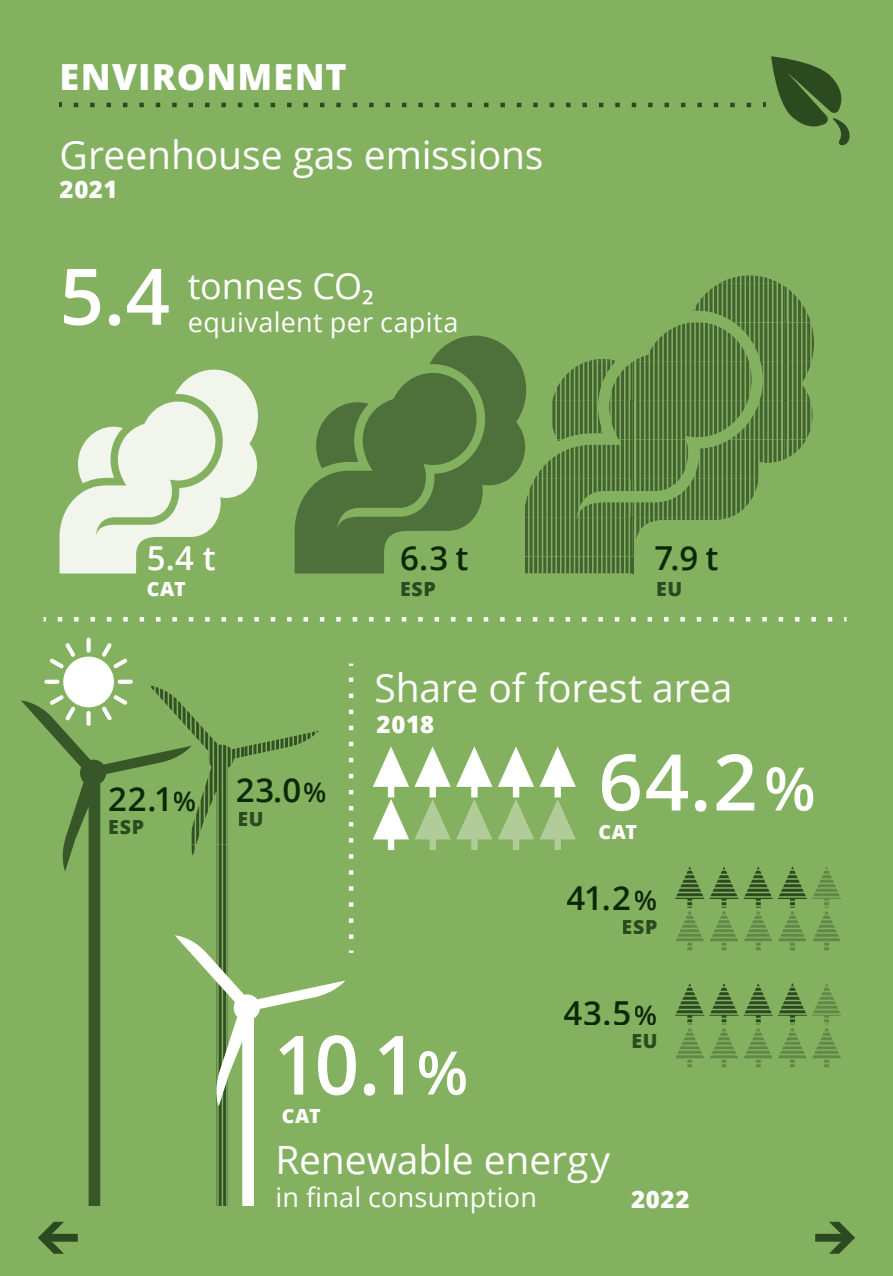
<style>
.page{position:relative;width:893px;height:1276px;background:#84b160}
.page>*{position:absolute;margin:0;border:0;box-sizing:border-box;transform-origin:0 0}
.t1{font:600 81.9px "Open Sans";color:#fff;scale:.95 1}
.t2{font:600 78px "Open Sans";color:#fff}
.t3{font:39px "Open Sans";letter-spacing:-.005em;color:#fff}
.t4{font:36px "Open Sans";letter-spacing:-.005em;color:#fff}
.t5{font:800 36px "Open Sans";letter-spacing:.03em;color:#fff}
.t6{font:600 33px "Open Sans";letter-spacing:.02em;color:#0c2806}
.t7{font:600 33px "Open Sans";color:#fff}
.t8{font:27px "Open Sans";letter-spacing:.01em;color:#fff}
.t9{font:800 24px "Open Sans";letter-spacing:.025em;color:#fff}
.t10{font:800 19.5px "Open Sans";letter-spacing:.035em;color:#2c4a1f}
.t11{font:800 19.5px "Open Sans";letter-spacing:.01em;color:#fff}
.s1{font-weight:600;font-size:78px}
.s2{font-family:"Myriad Pro"}
.s3{font-size:27px}
.s4{font-size:60px}
</style>
<div class="page">
<svg style="left:771px;top:56px;width:79px;height:89px"></svg>
<svg style="left:747px;top:103px;width:4px;height:4px"></svg>
<svg style="left:730px;top:103px;width:5px;height:4px"></svg>
<svg style="left:714px;top:103px;width:4px;height:4px"></svg>
<svg style="left:697px;top:103px;width:5px;height:4px"></svg>
<svg style="left:681px;top:103px;width:4px;height:4px"></svg>
<svg style="left:664px;top:103px;width:5px;height:4px"></svg>
<svg style="left:648px;top:103px;width:5px;height:4px"></svg>
<svg style="left:632px;top:103px;width:4px;height:4px"></svg>
<svg style="left:615px;top:103px;width:5px;height:4px"></svg>
<svg style="left:599px;top:103px;width:4px;height:4px"></svg>
<svg style="left:582px;top:103px;width:5px;height:4px"></svg>
<svg style="left:566px;top:103px;width:5px;height:4px"></svg>
<svg style="left:550px;top:103px;width:4px;height:4px"></svg>
<svg style="left:533px;top:103px;width:5px;height:4px"></svg>
<svg style="left:517px;top:103px;width:4px;height:4px"></svg>
<svg style="left:500px;top:103px;width:5px;height:4px"></svg>
<svg style="left:484px;top:103px;width:4px;height:4px"></svg>
<svg style="left:468px;top:103px;width:4px;height:4px"></svg>
<svg style="left:451px;top:103px;width:5px;height:4px"></svg>
<svg style="left:435px;top:103px;width:4px;height:4px"></svg>
<svg style="left:418px;top:103px;width:5px;height:4px"></svg>
<svg style="left:402px;top:103px;width:4px;height:4px"></svg>
<svg style="left:386px;top:103px;width:4px;height:4px"></svg>
<svg style="left:369px;top:103px;width:5px;height:4px"></svg>
<svg style="left:353px;top:103px;width:4px;height:4px"></svg>
<svg style="left:336px;top:103px;width:5px;height:4px"></svg>
<svg style="left:320px;top:103px;width:4px;height:4px"></svg>
<svg style="left:303px;top:103px;width:5px;height:4px"></svg>
<svg style="left:287px;top:103px;width:5px;height:4px"></svg>
<svg style="left:271px;top:103px;width:4px;height:4px"></svg>
<svg style="left:254px;top:103px;width:5px;height:4px"></svg>
<svg style="left:238px;top:103px;width:4px;height:4px"></svg>
<svg style="left:221px;top:103px;width:5px;height:4px"></svg>
<svg style="left:205px;top:103px;width:4px;height:4px"></svg>
<svg style="left:189px;top:103px;width:4px;height:4px"></svg>
<svg style="left:172px;top:103px;width:5px;height:4px"></svg>
<svg style="left:156px;top:103px;width:4px;height:4px"></svg>
<svg style="left:139px;top:103px;width:5px;height:4px"></svg>
<svg style="left:123px;top:103px;width:4px;height:4px"></svg>
<svg style="left:107px;top:103px;width:4px;height:4px"></svg>
<svg style="left:90px;top:103px;width:5px;height:4px"></svg>
<svg style="left:74px;top:103px;width:4px;height:4px"></svg>
<svg style="left:60px;top:369px;width:198px;height:204px"></svg>
<svg style="left:295px;top:336px;width:230px;height:237px;fill:#4e703a"></svg>
<svg style="left:316px;top:402px;width:53px;height:66px"></svg>
<svg style="left:525px;top:275px;width:289px;height:298px"></svg>
<svg style="left:21px;top:700px;width:128px;height:506px"></svg>
<svg style="left:319px;top:980px;width:26px;height:16px"></svg>
<svg style="left:373px;top:746px;width:119px;height:104px"></svg>
<svg style="left:498px;top:746px;width:78px;height:104px"></svg>
<svg style="left:675px;top:866px;width:166px;height:84px"></svg>
<svg style="left:675px;top:983px;width:166px;height:84px"></svg>
<div style="left:63px;top:656px;width:51px;height:51px;background:#fff;border-radius:50%"></div>
<div style="left:44px;top:679px;width:15px;height:5px;background:#fff;border-radius:2px"></div>
<div style="left:118px;top:679px;width:15px;height:5px;background:#fff;border-radius:2px"></div>
<div style="left:86px;top:711px;width:5px;height:15px;background:#fff;border-radius:2px"></div>
<svg style="left:102px;top:695px;width:25px;height:25px"></svg>
<svg style="left:50px;top:695px;width:25px;height:25px"></svg>
<div style="left:86px;top:637px;width:5px;height:15px;background:#fff;border-radius:2px"></div>
<svg style="left:50px;top:643px;width:25px;height:25px"></svg>
<svg style="left:102px;top:643px;width:25px;height:25px"></svg>
<svg style="left:58px;top:617px;width:775px;height:4px"></svg>
<svg style="left:349px;top:663px;width:4px;height:3px"></svg>
<svg style="left:349px;top:677px;width:4px;height:262px"></svg>
<svg style="left:349px;top:950px;width:4px;height:3px"></svg>
<div style="left:402px;top:546px;width:45px;height:25px;background:#84b160"></div>
<div style="left:456px;top:548px;width:12px;height:22px;background:#84b160"></div>
<div style="left:656px;top:546px;width:41px;height:25px;background:#84b160"></div>
<div style="left:706px;top:548px;width:12px;height:22px;background:#84b160"></div>
<div style="left:110px;top:787px;width:45px;height:25px;background:#84b160"></div>
<svg style="left:149px;top:685px;width:170px;height:521px"></svg>
<div style="left:284px;top:778px;width:16px;height:24px;background:#84b160"></div>
<div style="left:304px;top:782px;width:21px;height:20px;background:#84b160"></div>
<div style="left:110px;top:820px;width:33px;height:14px;background:#84b160"></div>
<div style="left:239px;top:812px;width:23px;height:14px;background:#84b160"></div>
<svg style="left:815px;top:1221px;width:40px;height:32px"></svg>
<svg style="left:38px;top:1221px;width:40px;height:32px"></svg>
<h2 class="t5" style="left:60px;top:50px;width:289px">ENVIRONMENT</h2>
<h3 class="t3" style="left:60px;top:128px;width:485px">Greenhouse gas emissions</h3>
<h3 class="t9" style="left:60px;top:171px;width:60px">2021</h3>
<p class="t4" style="left:60px;top:261px;width:316px"><span class="s1">5.4</span> tonnes CO<span class="s2">2</span></p>
<p class="t8" style="left:188px;top:303px;width:272px">equivalent per capita</p>
<p class="t7" style="left:147px;top:535px;width:70px">5.4 t</p>
<p class="t6" style="left:400px;top:535px;width:70px">6.3 t</p>
<p class="t6" style="left:654px;top:535px;width:66px">7.9 t</p>
<p class="t11" style="left:147px;top:574px;width:40px">CAT</p>
<p class="t10" style="left:400px;top:574px;width:37px">ESP</p>
<p class="t10" style="left:656px;top:574px;width:28px">EU</p>
<p class="t6" style="left:108px;top:777px;width:89px">22.1<span class="s3">%</span></p>
<p class="t10" style="left:108px;top:812px;width:37px">ESP</p>
<p class="t6" style="left:236px;top:767px;width:92px">23.0<span class="s3">%</span></p>
<p class="t10" style="left:238px;top:804px;width:28px">EU</p>
<h3 class="t3" style="left:375px;top:661px;width:360px">Share of forest area</h3>
<h3 class="t9" style="left:377px;top:706px;width:59px">2018</h3>
<p class="t2" style="left:598px;top:728px;width:219px">64.2<span class="s4">%</span></p>
<p class="t11" style="left:598px;top:816px;width:40px">CAT</p>
<p class="t6" style="left:566px;top:875px;width:92px">41.2<span class="s3">%</span></p>
<p class="t10" style="left:622px;top:911px;width:37px">ESP</p>
<p class="t6" style="left:563px;top:990px;width:95px">43.5<span class="s3">%</span></p>
<p class="t1" style="left:273px;top:1008px;width:207px">10.1<span class="s4">%</span></p>
<p class="t11" style="left:282px;top:1100px;width:40px">CAT</p>
<p class="t10" style="left:631px;top:1026px;width:28px">EU</p>
<h3 class="t3" style="left:275px;top:1132px;width:336px">Renewable energy</h3>
<h3 class="t8" style="left:275px;top:1178px;width:263px">in final consumption</h3>
<h3 class="t9" style="left:631px;top:1180px;width:60px">2022</h3>
</div>
